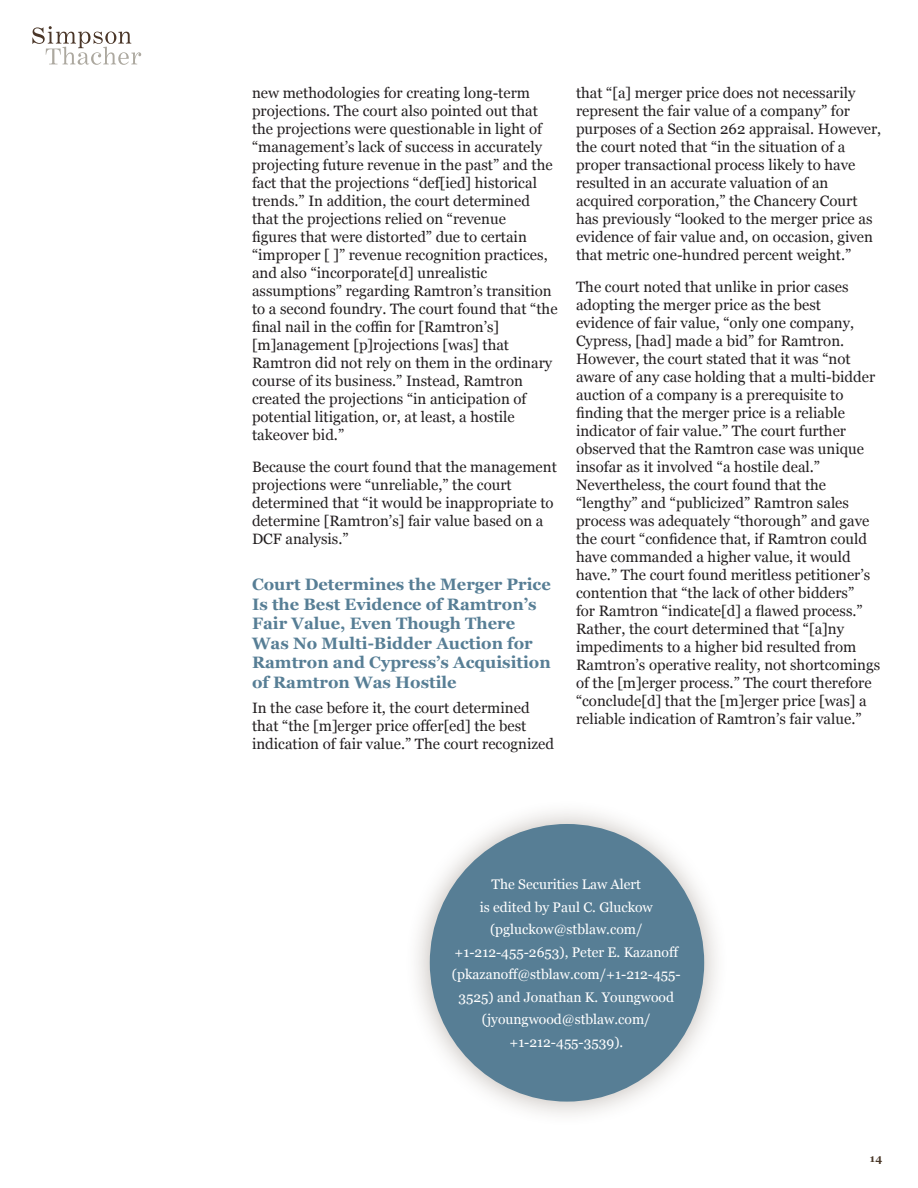
<style>
.page{position:relative;width:918px;height:1188px;background:#fff}
.page>*{position:absolute;margin:0;border:0;box-sizing:border-box;transform-origin:0 0}
.Subhead7533{font:700 16.5px/19.5px "Georgia";color:#577e95}
.Standard_Text{font:15px/18px "Georgia";color:#231f20}
.t1{font:13.8px/22.5px "Georgia";color:#fff;text-align:center}
.t2{font:700 10.5px "Georgia";color:#493728}
</style>
<div class="page">
<svg style="left:32px;top:26px;width:109px;height:39px"></svg>
<div style="left:405px;top:799px;width:324px;height:328px;background:#493728;opacity:.35"></div>
<div style="left:430px;top:824px;width:274px;height:278px;background:#577e95;border-radius:50%"></div>
<p class="Standard_Text" style="left:252px;top:84px;width:307px">new methodologies for creating long-term projections. The court also pointed out that the projections were questionable in light of “management’s lack of success in accurately projecting future revenue in the past” and the fact that the projections “def[ied] historical trends.” In addition, the court determined that the projections relied on “revenue<br>figures that were distorted” due to certain “improper [ ]” revenue recognition practices, and also “incorporate[d] unrealistic assumptions” regarding Ramtron’s transition to a second foundry. The court found that “the final nail in the coffin for [Ramtron’s] [m]anagement [p]rojections [was] that Ramtron did not rely on them in the ordinary course of its business.” Instead, Ramtron created the projections “in anticipation of potential litigation, or, at least, a hostile takeover bid.”</p>
<p class="Standard_Text" style="left:252px;top:457px;width:306px">Because the court found that the management projections were “unreliable,” the court determined that “it would be inappropriate to determine [Ramtron’s] fair value based on a DCF analysis.”</p>
<p class="Subhead7533" style="left:252px;top:574px;width:300px">Court Determines the Merger Price<br>Is the Best Evidence of Ramtron’s<br>Fair Value, Even Though There<br>Was No Multi-Bidder Auction for<br>Ramtron and Cypress’s Acquisition of Ramtron Was Hostile</p>
<p class="Standard_Text" style="left:252px;top:698px;width:303px">In the case before it, the court determined that “the [m]erger price offer[ed] the best indication of fair value.” The court recognized</p>
<p class="Standard_Text" style="left:576px;top:84px;width:307px">that “[a] merger price does not necessarily represent the fair value of a company” for purposes of a Section 262 appraisal. However, the court noted that “in the situation of a proper transactional process likely to have resulted in an accurate valuation of an acquired corporation,” the Chancery Court has previously “looked to the merger price as evidence of fair value and, on occasion, given that metric one-hundred percent weight.”</p>
<p class="Standard_Text" style="left:576px;top:277px;width:306px">The court noted that unlike in prior cases adopting the merger price as the best evidence of fair value, “only one company, Cypress, [had] made a bid” for Ramtron.<br>However, the court stated that it was “not aware of any case holding that a multi-bidder auction of a company is a prerequisite to finding that the merger price is a reliable indicator of fair value.” The court further observed that the Ramtron case was unique insofar as it involved “a hostile deal.” Nevertheless, the court found that the “lengthy” and “publicized” Ramtron sales process was adequately “thorough” and gave the court “confidence that, if Ramtron could have commanded a higher value, it would have.” The court found meritless petitioner’s contention that “the lack of other bidders”<br>for Ramtron “indicate[d] a flawed process.” Rather, the court determined that “[a]ny impediments to a higher bid resulted from Ramtron’s operative reality, not shortcomings of the [m]erger process.” The court therefore “conclude[d] that the [m]erger price [was] a reliable indication of Ramtron’s fair value.”</p>
<p class="t1" style="left:452px;top:873px;width:230px">The Securities Law Alert<br>is edited by Paul C. Gluckow (pgluckow@stblaw.com/ +1-212-455-2653), Peter E. Kazanoff (pkazanoff@stblaw.com/+1-212-455-<br>3525) and Jonathan K. Youngwood (jyoungwood@stblaw.com/ +1-212-455-3539).</p>
<p class="t2" style="left:870px;top:1151px;width:14px">14</p>
</div>
